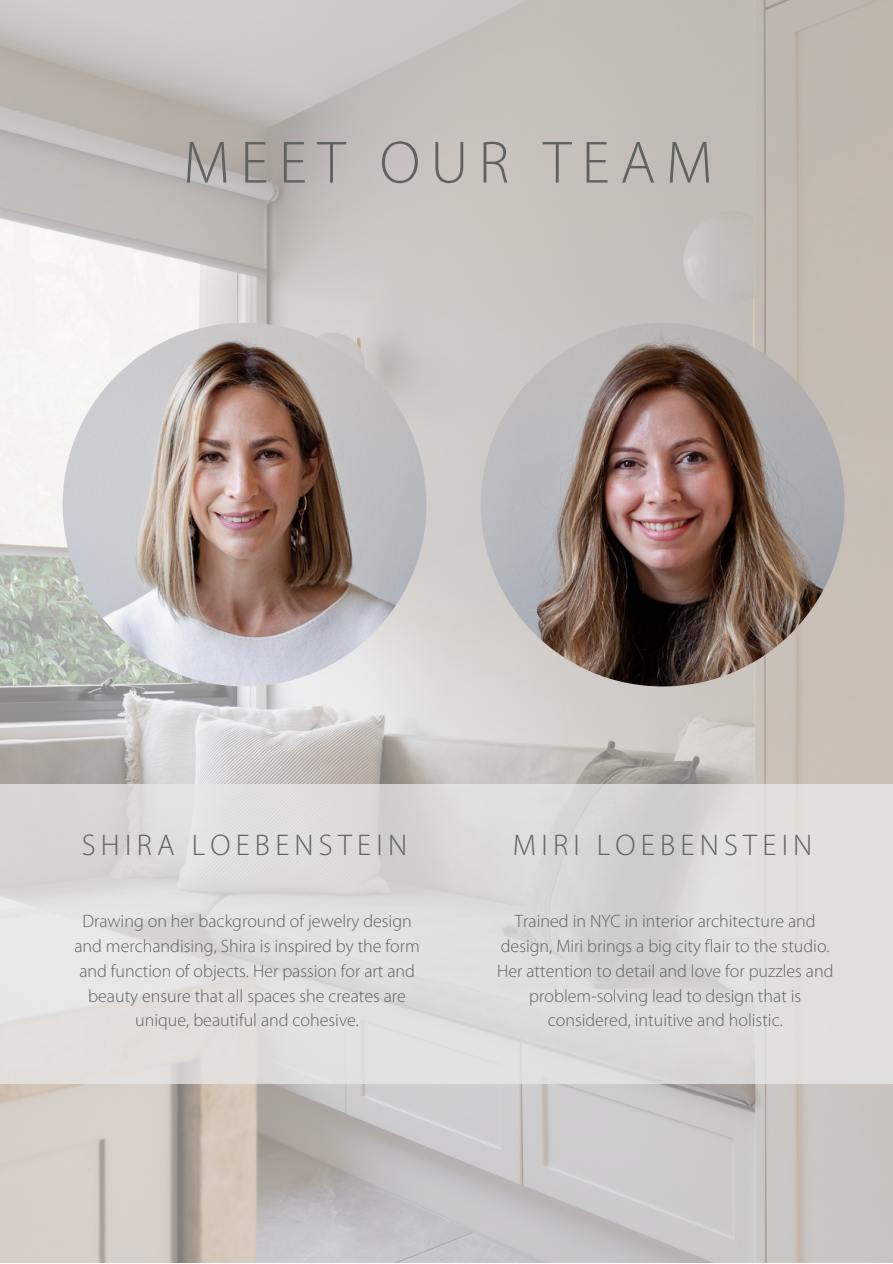
<style>
.page{position:relative;width:893px;height:1264px;background:#fff}
.page>*{position:absolute;margin:0;border:0;box-sizing:border-box;transform-origin:0 0}
.t1{font:300 60.15px "Myriad Pro";letter-spacing:.175em;color:#5e6260}
.t2{font:300 30px "Myriad Pro";letter-spacing:.175em;color:#5e6260}
.t3{font:300 18px/24.8px "Myriad Pro";color:#5e6260;text-align:center}
</style>
<div class="page">
<img style="left:0;top:0;width:892px;height:1262px">
<img style="left:63px;top:323px;width:363px;height:363px;border-radius:50%">
<img style="left:481px;top:323px;width:363px;height:363px;border-radius:50%">
<svg style="left:0;top:784px;width:892px;height:299px;background:#dddcdb"></svg>
<p class="t1" style="left:183px;top:137px;width:531px">MEET OUR TEAM</p>
<p class="t2" style="left:82px;top:832px;width:327px">SHIRA LOEBENSTEIN</p>
<p class="t3" style="left:74px;top:910px;width:347px">Drawing on her background of jewelry design and merchandising, Shira is inspired by the form and function of objects. Her passion for art and beauty ensure that all spaces she creates are unique, beautiful and cohesive.</p>
<p class="t2" style="left:513px;top:832px;width:301px">MIRI LOEBENSTEIN</p>
<p class="t3" style="left:497px;top:910px;width:338px">Trained in NYC in interior architecture and design, Miri brings a big city flair to the studio.<br>Her attention to detail and love for puzzles and problem-solving lead to design that is considered, intuitive and holistic.</p>
</div>
